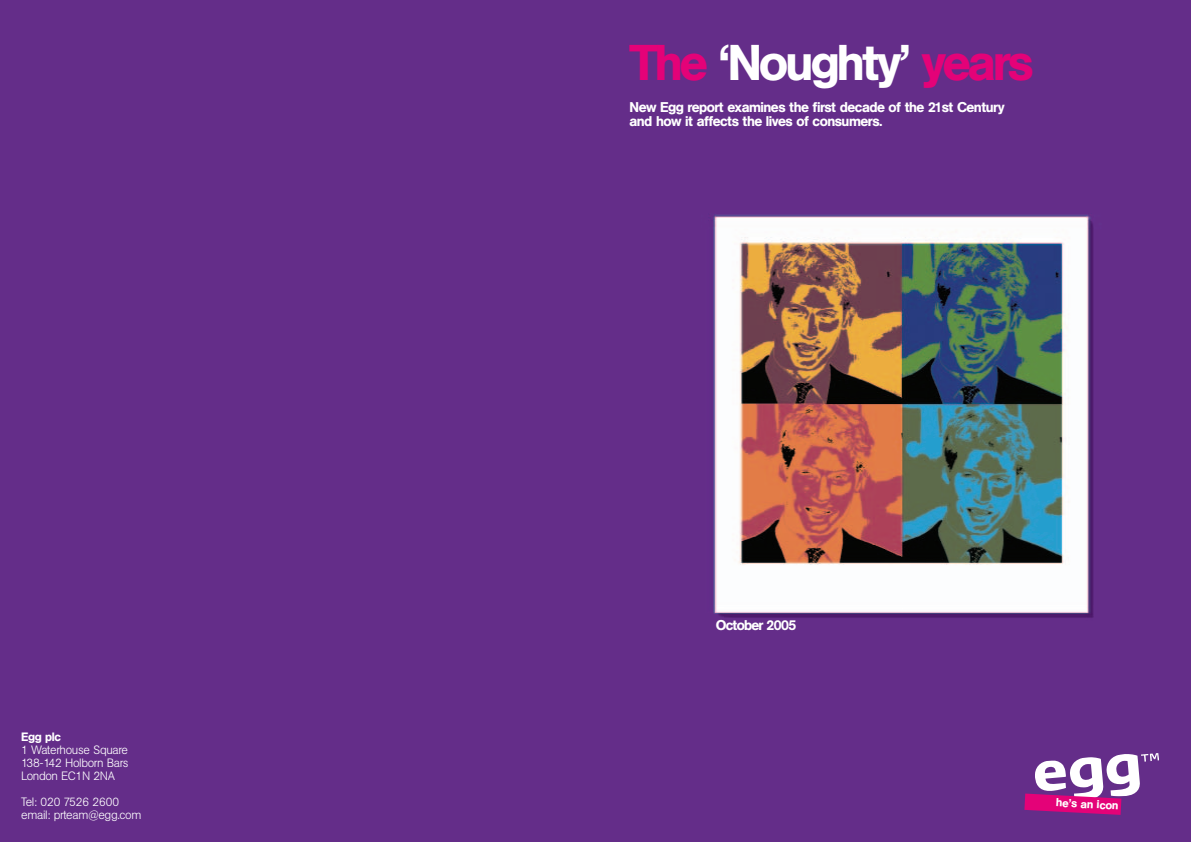
<style>
.page{position:relative;width:1191px;height:842px;background:#fff}
.page>*{position:absolute;margin:0;border:0;box-sizing:border-box;transform-origin:0 0}
.t1{font:500 49.7px "AG Buch BQ";letter-spacing:-.055em;color:#fff}
.t2{font:500 14px/14px "AG Buch BQ";letter-spacing:-.035em;color:#fff}
.t3{font:500 14px "AG Buch BQ";letter-spacing:-.055em;color:#fff}
.t4{font:300 12px/13px "AG Buch BQ";letter-spacing:-.03em;color:#fff;text-align:justify}
.t5{font:500 12px "AG Buch BQ";letter-spacing:-.03em;color:#fff}
.t6{font:500 11.4px "AG Buch BQ";color:#fff}
.s1{color:#e40278}
</style>
<div class="page">
<div style="left:595px;top:0;width:596px;height:842px;background:#642d89"></div>
<div style="left:0;top:0;width:595px;height:842px;background:#642d89"></div>
<img style="left:713px;top:214px;width:381px;height:404px">
<svg style="left:1024px;top:753px;width:135px;height:62px"></svg>
<p class="t5" style="left:21px;top:730px;width:41px">Egg plc</p>
<p class="t4" style="left:21px;top:743px;width:109px">1 Waterhouse Square 138-142 Holborn Bars London EC1N 2NA</p>
<p class="t4" style="left:21px;top:795px;width:122px">Tel: 020 7526 2600 email: prteam@egg.com</p>
<h1 class="t1" style="left:629px;top:35px;width:406px"><span class="s1">The</span> ‘Noughty’ <span class="s1">years</span></h1>
<p class="t2" style="left:629px;top:100px;width:377px">New Egg report examines the first decade of the 21st Century and how it affects the lives of consumers.</p>
<p class="t3" style="left:715px;top:618px;width:82px">October 2005</p>
<p class="t6" style="left:1056px;top:796px;width:64px;rotate:3deg">he’s an icon</p>
</div>
